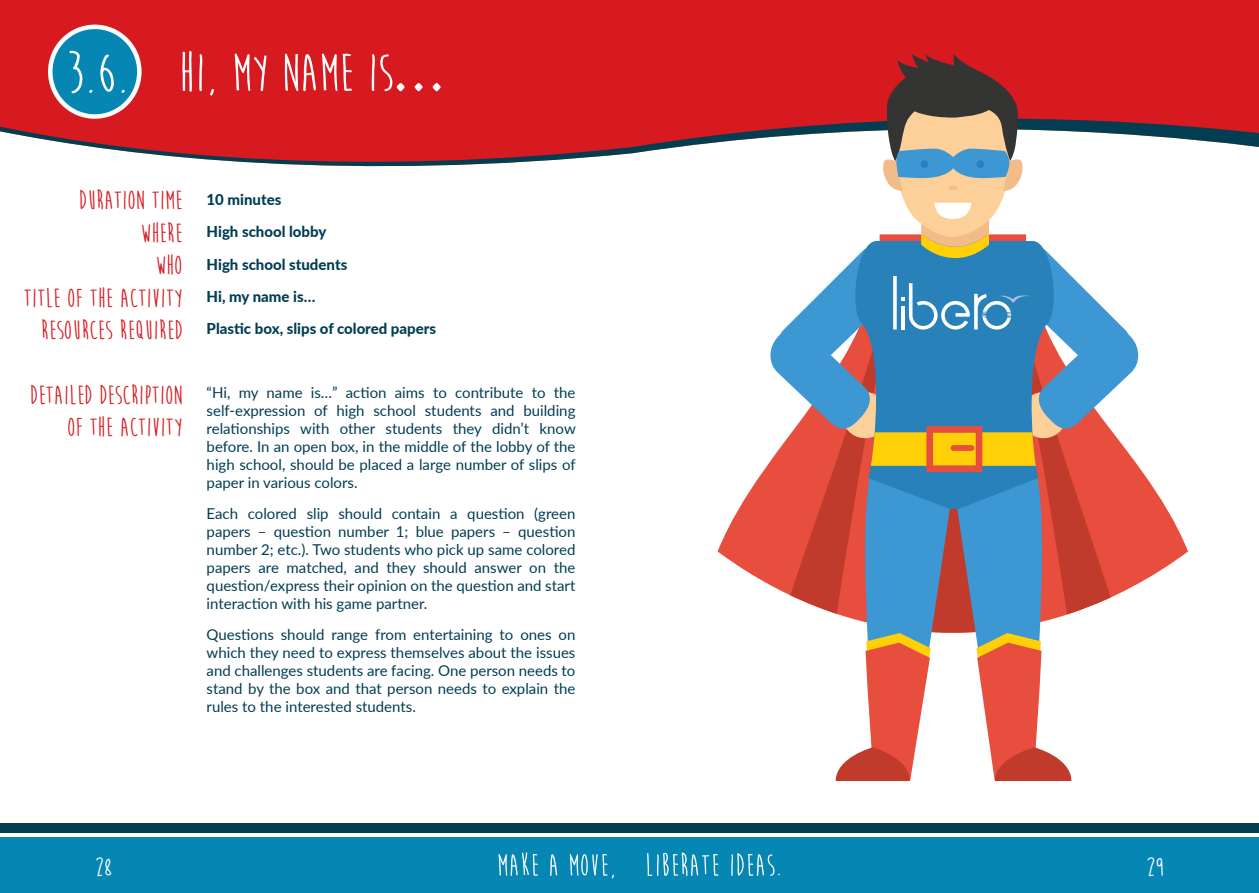
<style>
.page{position:relative;width:1259px;height:893px;background:#fff}
.page>*{position:absolute;margin:0;border:0;box-sizing:border-box;transform-origin:0 0}
.t1{font:700 60.75px "Moon Flower";color:#fff}
.t2{font:700 54px "Moon Flower";color:#fff}
.t3{font:700 27px/32.4px "Moon Flower";color:#d71920;text-align:right}
.t4{font:700 27px "Moon Flower";color:#fff}
.t5{font:15px/18px "Lato";color:#023d52;text-align:justify}
.t6{font:800 15px/31.7px "Lato";color:#023d52}
</style>
<div class="page">
<div style="left:0;top:838px;width:1259px;height:55px;background:#0586b3"></div>
<div style="left:0;top:824px;width:1259px;height:9px;background:#023d52"></div>
<svg style="left:498px;top:852px;width:40px;height:24px"></svg>
<svg style="left:550px;top:854px;width:7px;height:22px"></svg>
<svg style="left:570px;top:854px;width:44px;height:24px"></svg>
<svg style="left:647px;top:852px;width:71px;height:24px"></svg>
<svg style="left:731px;top:853px;width:48px;height:23px"></svg>
<svg style="left:0;top:0;width:1259px;height:167px;fill:#d71920"></svg>
<svg style="left:717px;top:464px;width:471px;height:120px;fill:#e74e3d"></svg>
<svg style="left:768px;top:54px;width:372px;height:727px"></svg>
<div style="left:50px;top:27px;width:89px;height:90px;background:#0586b3;border-radius:50%"></div>
<div style="left:48px;top:25px;width:94px;height:94px;border:4px solid #fff;border-radius:50%"></div>
<h1 class="t1" style="left:66px;top:42px;width:64px">3.6.</h1>
<h2 class="t2" style="left:179px;top:45px;width:270px">HI, MY NAME IS…</h2>
<h3 class="t3" style="left:24px;top:185px;width:160px">DURATION TIME<br>WHERE<br>WHO<br>TITLE OF THE ACTIVITY<br>RESOURCES REQUIRED</h3>
<h3 class="t3" style="left:30px;top:379px;width:154px">DETAILED DESCRIPTION<br>OF THE ACTIVITY</h3>
<p class="t6" style="left:207px;top:183px;width:121px;line-height:32.4px">10 minutes<br>High school lobby</p>
<p class="t6" style="left:207px;top:248px;width:231px">High school students<br>Hi, my name is…<br>Plastic box, slips of colored papers</p>
<p class="t5" style="left:207px;top:383px;width:371px">“Hi, my name is…” action aims to contribute to the self-expression of high school students and building relationships with other students they didn’t know before. In an open box, in the middle of the lobby of the high school, should be placed a large number of slips of paper in various colors.</p>
<p class="t5" style="left:207px;top:504px;width:370px">Each colored slip should contain a question (green papers – question number 1; blue papers – question number 2; etc.). Two students who pick up same colored papers are matched, and they should answer on the question/express their opinion on the question and start interaction with his game partner.</p>
<p class="t5" style="left:207px;top:625px;width:370px">Questions should range from entertaining to ones on which they need to express themselves about the issues and challenges students are facing. One person needs to stand by the box and that person needs to explain the rules to the interested students.</p>
<h3 class="t4" style="left:95px;top:853px;width:19px">28</h3>
<h3 class="t4" style="left:1146px;top:853px;width:19px">29</h3>
</div>
